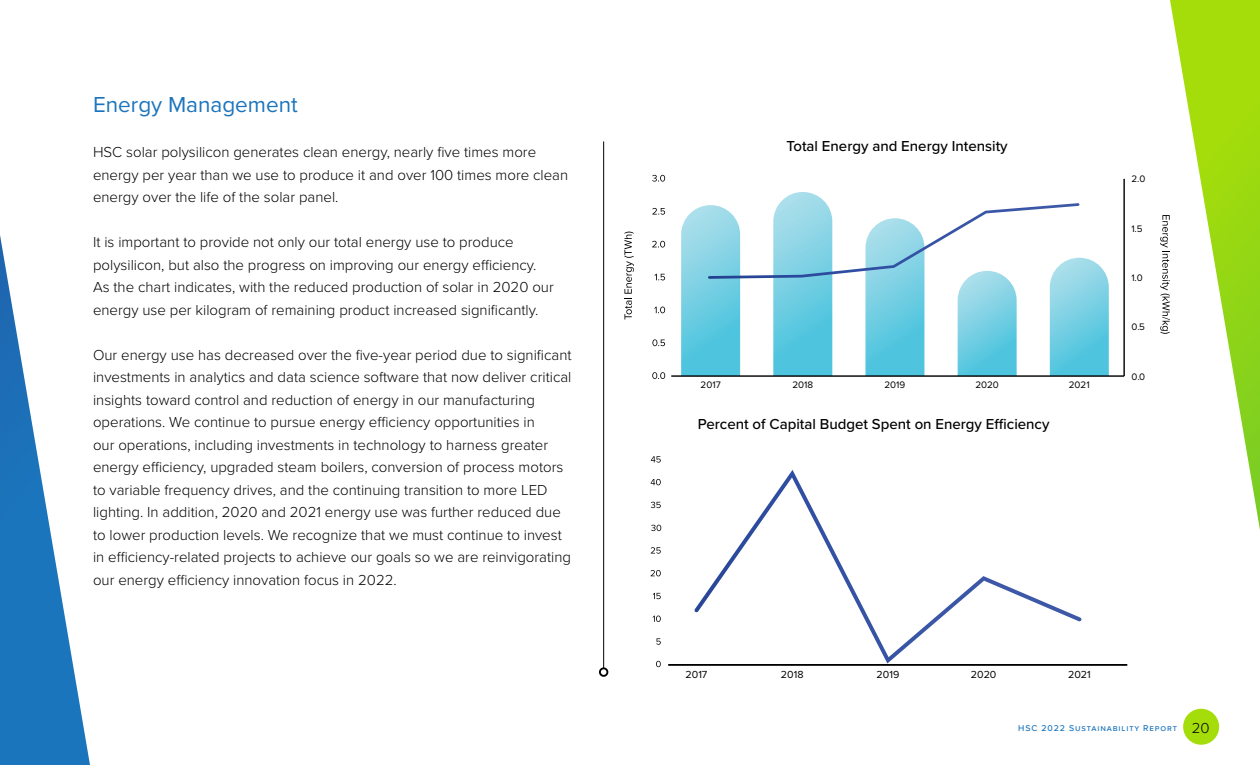
<style>
.page{position:relative;width:1260px;height:765px;background:#fff}
.page>*{position:absolute;margin:0;border:0;box-sizing:border-box;transform-origin:0 0}
.t1{font:22.5px "Proxima Nova";color:#1c75bc}
.Paragraph_Style{font:300 15px/22.5px "Proxima Nova";color:#000}
.Paragraph_Style-2{font:500 15px "Proxima Nova";color:#000}
.t2{font:10.62px "Proxima Nova";color:#000}
.t3{font:9.75px "Proxima Nova";color:#000}
.t4{font:500 8.75px "Proxima Nova";letter-spacing:.1em;color:#1c75bc}
.s1{font-weight:300;font-size:15px;color:#000}
</style>
<div class="page">
<div style="left:1183px;top:709px;width:36px;height:36px;background:#a5dd0a;border-radius:50%"></div>
<hr style="left:668px;top:664px;width:459px;height:2px;background:#000">
<svg style="left:656px;top:661px;width:5px;height:6px"></svg>
<svg style="left:656px;top:638px;width:5px;height:7px"></svg>
<svg style="left:653px;top:616px;width:8px;height:6px"></svg>
<svg style="left:653px;top:593px;width:8px;height:6px"></svg>
<svg style="left:651px;top:570px;width:10px;height:6px"></svg>
<svg style="left:651px;top:547px;width:10px;height:7px"></svg>
<svg style="left:651px;top:525px;width:10px;height:6px"></svg>
<svg style="left:651px;top:502px;width:10px;height:6px"></svg>
<svg style="left:651px;top:479px;width:10px;height:6px"></svg>
<svg style="left:651px;top:456px;width:10px;height:7px"></svg>
<svg style="left:694px;top:470px;width:388px;height:194px"></svg>
<svg style="left:652px;top:372px;width:13px;height:7px"></svg>
<svg style="left:652px;top:339px;width:13px;height:7px"></svg>
<svg style="left:654px;top:307px;width:11px;height:6px"></svg>
<svg style="left:655px;top:274px;width:10px;height:6px"></svg>
<svg style="left:652px;top:241px;width:13px;height:7px"></svg>
<svg style="left:652px;top:208px;width:13px;height:7px"></svg>
<svg style="left:652px;top:175px;width:13px;height:7px"></svg>
<hr style="left:671px;top:375px;width:453px;height:2px;background:#000">
<hr style="left:1123px;top:179px;width:2px;height:197px;background:#000">
<svg style="left:681px;top:192px;width:428px;height:184px"></svg>
<svg style="left:1160px;top:215px;width:10px;height:119px"></svg>
<svg style="left:624px;top:232px;width:10px;height:88px"></svg>
<svg style="left:0;top:235px;width:90px;height:530px"></svg>
<svg style="left:1170px;top:0;width:90px;height:530px"></svg>
<hr style="left:603px;top:142px;width:1px;height:526px;background:#000">
<div style="left:599px;top:667px;width:9px;height:10px;border:2px solid #000;border-radius:50%"></div>
<p class="t1" style="left:93px;top:88px;width:206px">Energy Management</p>
<p class="Paragraph_Style" style="left:93px;top:140px;width:477px">HSC solar polysilicon generates clean energy, nearly five times more energy per year than we use to produce it and over 100 times more clean energy over the life of the solar panel.</p>
<p class="Paragraph_Style" style="left:93px;top:230px;width:462px">It is important to provide not only our total energy use to produce polysilicon, but also the progress on improving our energy efficiency.<br>As the chart indicates, with the reduced production of solar in 2020 our energy use per kilogram of remaining product increased significantly.</p>
<p class="Paragraph_Style" style="left:93px;top:343px;width:480px">Our energy use has decreased over the five-year period due to significant investments in analytics and data science software that now deliver critical insights toward control and reduction of energy in our manufacturing operations. We continue to pursue energy efficiency opportunities in<br>our operations, including investments in technology to harness greater energy efficiency, upgraded steam boilers, conversion of process motors to variable frequency drives, and the continuing transition to more LED lighting. In addition, 2020 and 2021 energy use was further reduced due to lower production levels. We recognize that we must continue to invest in efficiency-related projects to achieve our goals so we are reinvigorating our energy efficiency innovation focus in 2022.</p>
<p class="Paragraph_Style-2" style="left:787px;top:135px;width:223px">Total Energy and Energy Intensity</p>
<p class="t3" style="left:701px;top:378px;width:22px">2017</p>
<p class="t3" style="left:792px;top:378px;width:22px">2018</p>
<p class="t3" style="left:885px;top:378px;width:22px">2019</p>
<p class="t3" style="left:975px;top:378px;width:25px">2020</p>
<p class="t3" style="left:1069px;top:378px;width:22px">2021</p>
<p class="Paragraph_Style-2" style="left:698px;top:413px;width:353px">Percent of Capital Budget Spent on Energy Efficiency</p>
<p class="t3" style="left:1131px;top:172px;width:15px">2.0</p>
<p class="t3" style="left:1131px;top:221px;width:13px">1.5</p>
<p class="t3" style="left:1131px;top:270px;width:13px">1.0</p>
<p class="t3" style="left:1131px;top:320px;width:15px">0.5</p>
<p class="t3" style="left:1131px;top:369px;width:15px">0.0</p>
<p class="t2" style="left:686px;top:667px;width:23px">2017</p>
<p class="t2" style="left:781px;top:667px;width:24px">2018</p>
<p class="t2" style="left:877px;top:667px;width:24px">2019</p>
<p class="t2" style="left:971px;top:667px;width:27px">2020</p>
<p class="t2" style="left:1068px;top:667px;width:24px">2021</p>
<p class="t4" style="left:1018px;top:722px;width:193px">HSC 2022 Sustainability Report <span class="s1">20</span></p>
</div>
